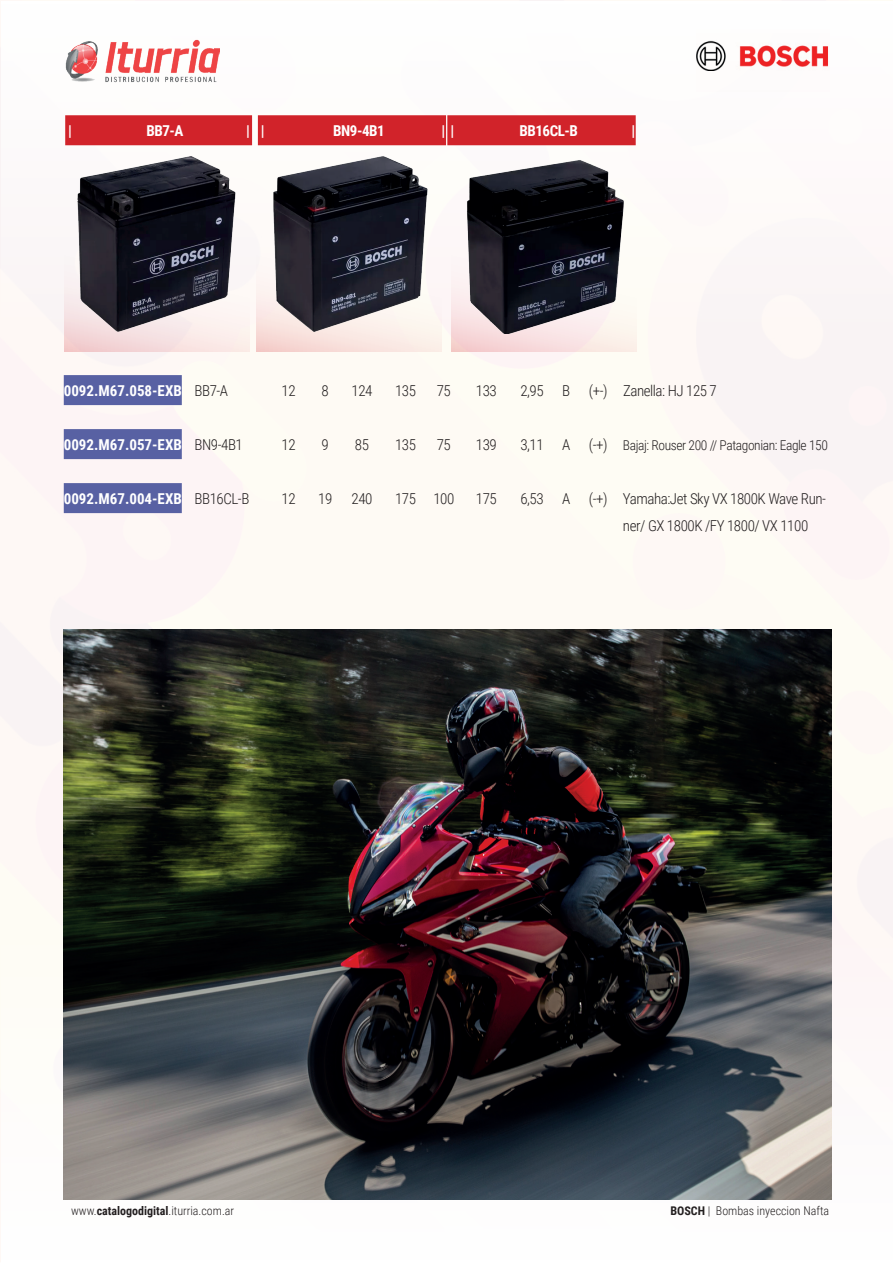
<style>
.page{position:relative;width:893px;height:1263px;background:#fff}
.page>*{position:absolute;margin:0;border:0;box-sizing:border-box;transform-origin:0 0}
.t1{font:300 15px/27px "Roboto Condensed";letter-spacing:-.03em;color:#231f20}
.t2{font:700 15px "Roboto Condensed";color:#fff}
.t3{font:300 13.5px "Roboto Condensed";letter-spacing:-.03em;color:#231f20}
.t4{font:300 12px "Roboto Condensed";color:#231f20}
.s1{font-weight:700}
</style>
<div class="page">
<div style="left:0;top:0;width:893px;height:1090px;background:#fefaf4"></div>
<div style="left:1px;top:915px;width:891px;height:348px;background:#fff"></div>
<div style="left:1px;top:1px;width:891px;height:348px;background:#fff"></div>
<hr style="left:64px;top:1199px;width:765px;height:1px;background:#636366">
<img style="left:697px;top:40px;width:131px;height:31px">
<img style="left:65px;top:39px;width:155px;height:44px">
<div style="left:64px;top:375px;width:118px;height:30px;background:#5861a3"></div>
<div style="left:64px;top:429px;width:118px;height:30px;background:#5861a3"></div>
<div style="left:64px;top:483px;width:118px;height:30px;background:#5861a3"></div>
<svg style="left:257px;top:144px;width:185px;height:208px;background:#f8e3de"></svg>
<svg style="left:451px;top:145px;width:186px;height:207px"></svg>
<svg style="left:65px;top:145px;width:185px;height:207px;background:#f6dfde"></svg>
<img style="left:64px;top:148px;width:186px;height:186px">
<img style="left:257px;top:148px;width:186px;height:186px">
<img style="left:453px;top:151px;width:180px;height:183px">
<div style="left:65px;top:115px;width:187px;height:30px;background:#d1232a"></div>
<div style="left:258px;top:115px;width:188px;height:30px;background:#d1232a"></div>
<div style="left:447px;top:115px;width:189px;height:30px;background:#d1232a"></div>
<img style="left:64px;top:629px;width:767px;height:570px">
<p class="t2" style="left:68px;top:120px;width:5px">|</p>
<p class="t2" style="left:147px;top:120px;width:39px">BB7-A</p>
<p class="t2" style="left:246px;top:120px;width:20px">| |</p>
<p class="t2" style="left:333px;top:120px;width:53px">BN9-4B1</p>
<p class="t2" style="left:441px;top:120px;width:14px">| |</p>
<p class="t2" style="left:520px;top:120px;width:60px">BB16CL-B</p>
<p class="t2" style="left:631px;top:120px;width:5px">|</p>
<p class="t2" style="left:64px;top:380px;width:120px">0092.M67.058-EXB</p>
<p class="t1" style="left:195px;top:377px;width:35px">BB7-A</p>
<p class="t2" style="left:64px;top:434px;width:120px">0092.M67.057-EXB</p>
<p class="t1" style="left:195px;top:431px;width:50px">BN9-4B1</p>
<p class="t2" style="left:64px;top:488px;width:120px">0092.M67.004-EXB</p>
<p class="t1" style="left:195px;top:485px;width:56px">BB16CL-B</p>
<p class="t1" style="left:282px;top:377px;width:16px">12</p>
<p class="t1" style="left:322px;top:377px;width:9px">8</p>
<p class="t1" style="left:351px;top:377px;width:22px">124</p>
<p class="t1" style="left:395px;top:377px;width:22px">135</p>
<p class="t1" style="left:437px;top:377px;width:16px">75</p>
<p class="t1" style="left:476px;top:377px;width:22px">133</p>
<p class="t1" style="left:282px;top:431px;width:16px">12</p>
<p class="t1" style="left:322px;top:431px;width:9px">9</p>
<p class="t1" style="left:355px;top:431px;width:16px">85</p>
<p class="t1" style="left:395px;top:431px;width:22px">135</p>
<p class="t1" style="left:437px;top:431px;width:16px">75</p>
<p class="t1" style="left:476px;top:431px;width:22px">139</p>
<p class="t1" style="left:282px;top:485px;width:16px">12</p>
<p class="t1" style="left:318px;top:485px;width:16px">19</p>
<p class="t1" style="left:351px;top:485px;width:22px">240</p>
<p class="t1" style="left:395px;top:485px;width:22px">175</p>
<p class="t1" style="left:433px;top:485px;width:22px">100</p>
<p class="t1" style="left:476px;top:485px;width:22px">175</p>
<p class="t1" style="left:520px;top:377px;width:25px">2,95</p>
<p class="t1" style="left:562px;top:377px;width:10px">B</p>
<p class="t1" style="left:520px;top:431px;width:25px">3,11</p>
<p class="t1" style="left:562px;top:431px;width:10px">A</p>
<p class="t1" style="left:520px;top:485px;width:25px">6,53</p>
<p class="t1" style="left:562px;top:485px;width:10px">A</p>
<p class="t1" style="left:589px;top:377px;width:20px">(+-)</p>
<p class="t1" style="left:589px;top:431px;width:20px">(-+)</p>
<p class="t1" style="left:589px;top:485px;width:20px">(-+)</p>
<p class="t1" style="left:623px;top:377px;width:95px">Zanella: HJ 125 7</p>
<p class="t3" style="left:623px;top:436px;width:206px">Bajaj: Rouser 200 // Patagonian: Eagle 150</p>
<p class="t1" style="left:623px;top:485px;width:205px">Yamaha:Jet Sky VX 1800K Wave Run&shy;ner/ GX 1800K /FY 1800/ VX 1100</p>
<p class="t4" style="left:71px;top:1202px;width:165px">www.<span class="s1">catalogodigital</span>.iturria.com.ar</p>
<p class="t4" style="left:670px;top:1202px;width:160px"><span class="s1">BOSCH</span> | Bombas inyeccion Nafta</p>
</div>
